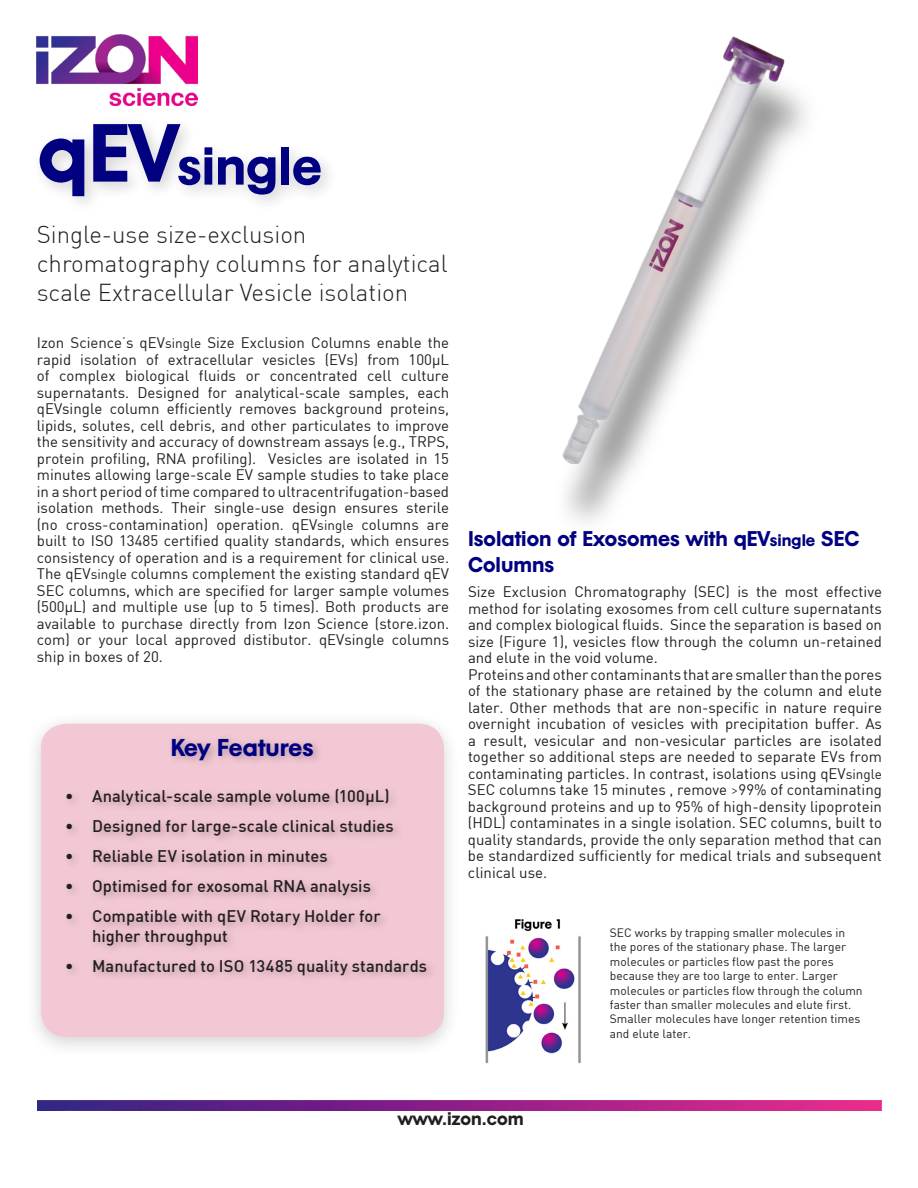
<style>
.page{position:relative;width:918px;height:1188px;background:#fff}
.page>*{position:absolute;margin:0;border:0;box-sizing:border-box;transform-origin:0 0}
.t1{font:52.5px "Mobil";color:#000081}
.t2{font:300 24px/28.8px "DIN Pro";color:#231f20}
.t3{font:24px "Mobil";color:#000081}
.t4{font:21px/25.2px "Mobil";color:#000081}
.t5{font:18px "Mobil";color:#231f20}
.t6{font:500 16.5px/19.5px "DIN Pro";letter-spacing:.005em;color:#231f20}
.t7{font:15px/16.5px "DIN Bek";color:#231f20;text-align:justify}
.t8{font:12px/14.4px "DIN Bek";color:#231f20}
.s1{font-size:81px}
.s2{font-family:"DIN Pro";font-weight:300}
.s3{font-size:13.5px}
.s4{font-size:16.5px}
</style>
<div class="page">
<img style="left:36px;top:35px;width:162px;height:71px">
<img style="left:562px;top:36px;width:245px;height:486px">
<div style="left:32px;top:116px;width:307px;height:98px;background:#231f20;opacity:.2"></div>
<div style="left:25px;top:712px;width:436px;height:346px;background:#231f20;opacity:.2"></div>
<div style="left:42px;top:724px;width:401px;height:312px;background:#f3c8d5;border-radius:24px"></div>
<div style="left:62px;top:733px;width:375px;height:253px;background:#231f20;opacity:.3"></div>
<div style="left:41px;top:724px;width:403px;height:313px;border:2px solid #f3c8d5;border-radius:24px"></div>
<img style="left:38px;top:1100px;width:844px;height:11px">
<img style="left:485px;top:919px;width:96px;height:145px">
<p class="t1" style="left:38px;top:134px;width:286px"><span class="s1">qEV</span>single</p>
<p class="t2" style="left:37px;top:220px;width:412px">Single-use size-exclusion chromatography columns for analytical scale Extracellular Vesicle isolation</p>
<p class="t7" style="left:37px;top:335px;width:414px">Izon Science<span class="s2">’</span>s qEV<span class="s3">single</span> Size Exclusion Columns enable the rapid isolation of extracellular vesicles (EVs) from 100μL of complex biological fluids or concentrated cell culture supernatants. Designed for analytical-scale samples, each qEVsingle column efficiently removes background proteins, lipids, solutes, cell debris, and other particulates to improve the sensitivity and accuracy of downstream assays (e.g., TRPS, protein profiling, RNA profiling). Vesicles are isolated in 15 minutes allowing large-scale EV sample studies to take place in a short period of time compared to ultracentrifugation-based isolation methods. Their single-use design ensures sterile (no cross-contamination) operation. qEV<span class="s3">single</span> columns are built to ISO 13485 certified quality standards, which ensures consistency of operation and is a requirement for clinical use.<br>The qEV<span class="s3">single</span> columns complement the existing standard qEV SEC columns, which are specified for larger sample volumes (500μL) and multiple use (up to 5 times). Both products are available to purchase directly from Izon Science (store.izon. com) or your local approved distibutor. qEVsingle columns ship in boxes of 20.</p>
<p class="t3" style="left:171px;top:733px;width:144px">Key Features</p>
<p class="t6" style="left:65px;top:786px;width:326px">• Analytical-scale sample volume (100µL)</p>
<p class="t6" style="left:65px;top:816px;width:330px">• Designed for large-scale clinical studies</p>
<p class="t6" style="left:65px;top:846px;width:264px">• Reliable EV isolation in minutes</p>
<p class="t6" style="left:65px;top:876px;width:307px">• Optimised for exosomal RNA analysis</p>
<p class="t6" style="left:92px;top:906px;width:290px;text-indent:-27px">• Compatible with qEV Rotary Holder for higher throughput</p>
<p class="t6" style="left:65px;top:956px;width:364px">• Manufactured to ISO 13485 quality standards</p>
<p class="t4" style="left:468px;top:526px;width:393px">Isolation of Exosomes with qEV<span class="s4">single</span> SEC<br>Columns</p>
<p class="t7" style="left:468px;top:583px;width:416px">Size Exclusion Chromatography (SEC) is the most effective method for isolating exosomes from cell culture supernatants and complex biological fluids. Since the separation is based on size (Figure 1), vesicles flow through the column un-retained and elute in the void volume.</p>
<p class="t7" style="left:468px;top:666px;width:416px">Proteins and other contaminants that are smaller than the pores of the stationary phase are retained by the column and elute later. Other methods that are non-specific in nature require overnight incubation of vesicles with precipitation buffer. As a result, vesicular and non-vesicular particles are isolated together so additional steps are needed to separate EVs from contaminating particles. In contrast, isolations using qEV<span class="s3">single </span>SEC columns take 15 minutes , remove <span class="s2">&gt;</span>99% of contaminating background proteins and up to 95% of high-density lipoprotein (HDL) contaminates in a single isolation. SEC columns, built to quality standards, provide the only separation method that can be standardized sufficiently for medical trials and subsequent clinical use.</p>
<p class="t8" style="left:610px;top:925px;width:254px">SEC works by trapping smaller molecules in the pores of the stationary phase. The larger molecules or particles flow past the pores because they are too large to enter. Larger molecules or particles flow through the column faster than smaller molecules and elute first.<br>Smaller molecules have longer retention times and elute later.</p>
<p class="t5" style="left:398px;top:1108px;width:128px">www.izon.com</p>
</div>
